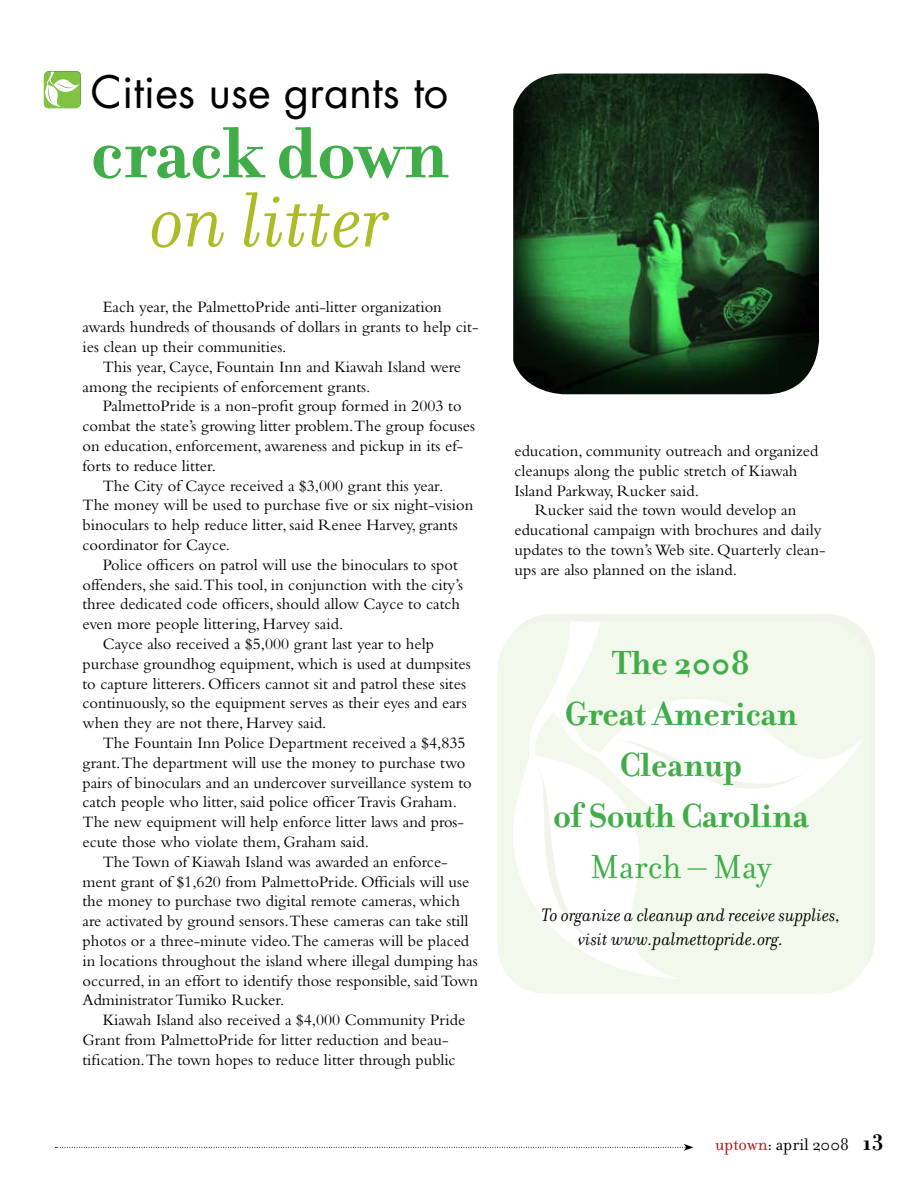
<style>
.page{position:relative;width:918px;height:1188px;background:#fff}
.page>*{position:absolute;margin:0;border:0;box-sizing:border-box;transform-origin:0 0}
.t1{font:italic 84px "Filosofia";color:#abbc25}
.t2{font:700 78px "Filosofia";color:#41ad49}
.t3{font:43.5px "Futura";color:#000}
.t4{font:700 36px/51px "Filosofia";color:#41ad49;text-align:center}
.t5{font:36px "Filosofia";color:#41ad49}
.t6{font:italic 19.5px/23.4px "Filosofia";color:#000}
.t7{font:18px "Filosofia";color:#000}
.t8{font:16.5px/19.8px "Bembo";color:#000}
.s1{color:#af1116}
.s2{font-weight:700;font-size:24px}
</style>
<div class="page">
<svg style="left:56px;top:1144px;width:637px;height:7px"></svg>
<svg style="left:525px;top:614px;width:350px;height:345px;background:#f3f5ed"></svg>
<svg style="left:497px;top:622px;width:373px;height:372px;fill:#f2f9ec"></svg>
<svg style="left:513px;top:622px;width:352px;height:357px;fill:#f2f9ec"></svg>
<svg style="left:535px;top:740px;width:278px;height:211px"></svg>
<img style="left:513px;top:74px;width:306px;height:320px">
<svg style="left:44px;top:71px;width:37px;height:37px"></svg>
<h3 class="t3" style="left:91px;top:62px;width:359px">Cities use grants to</h3>
<h2 class="t2" style="left:91px;top:106px;width:359px">crack down</h2>
<h1 class="t1" style="left:151px;top:175px;width:239px">on litter</h1>
<p class="t8" style="left:83px;top:297px;width:398px;text-indent:20px">Each year, the PalmettoPride anti-litter organization awards hundreds of thousands of dollars in grants to help cit&shy;ies clean up their communities.</p>
<p class="t8" style="left:83px;top:356px;width:380px;text-indent:20px">This year, Cayce, Fountain Inn and Kiawah Island were among the recipients of enforcement grants.</p>
<p class="t8" style="left:103px;top:396px;width:360px">PalmettoPride is a non-profit group formed in 2003 to</p>
<p class="t8" style="left:83px;top:416px;width:394px">combat the state’s growing litter problem.The group focuses</p>
<p class="t8" style="left:83px;top:436px;width:382px">on education, enforcement, awareness and pickup in its ef-</p>
<p class="t8" style="left:83px;top:455px;width:135px">forts to reduce litter.</p>
<p class="t8" style="left:103px;top:475px;width:342px">The City of Cayce received a $3,000 grant this year.</p>
<p class="t8" style="left:83px;top:495px;width:392px">The money will be used to purchase five or six night-vision</p>
<p class="t8" style="left:83px;top:515px;width:377px">binoculars to help reduce litter, said Renee Harvey, grants</p>
<p class="t8" style="left:83px;top:535px;width:149px">coordinator for Cayce.</p>
<p class="t8" style="left:103px;top:554px;width:357px">Police officers on patrol will use the binoculars to spot</p>
<p class="t8" style="left:83px;top:574px;width:382px">offenders, she said.This tool, in conjunction with the city’s</p>
<p class="t8" style="left:83px;top:594px;width:379px">three dedicated code officers, should allow Cayce to catch</p>
<p class="t8" style="left:83px;top:614px;width:262px">even more people littering, Harvey said.</p>
<p class="t8" style="left:103px;top:634px;width:333px">Cayce also received a $5,000 grant last year to help</p>
<p class="t8" style="left:83px;top:653px;width:390px">purchase groundhog equipment, which is used at dumpsites</p>
<p class="t8" style="left:83px;top:673px;width:385px">to capture litterers. Officers cannot sit and patrol these sites</p>
<p class="t8" style="left:83px;top:693px;width:386px">continuously, so the equipment serves as their eyes and ears</p>
<p class="t8" style="left:83px;top:713px;width:246px">when they are not there, Harvey said.</p>
<p class="t8" style="left:103px;top:733px;width:364px">The Fountain Inn Police Department received a $4,835</p>
<p class="t8" style="left:83px;top:752px;width:384px">grant.The department will use the money to purchase two</p>
<p class="t8" style="left:83px;top:772px;width:391px">pairs of binoculars and an undercover surveillance system to</p>
<p class="t8" style="left:83px;top:792px;width:376px">catch people who litter, said police officer Travis Graham.</p>
<p class="t8" style="left:83px;top:812px;width:383px">The new equipment will help enforce litter laws and pros-</p>
<p class="t8" style="left:83px;top:832px;width:288px">ecute those who violate them, Graham said.</p>
<p class="t8" style="left:103px;top:851px;width:347px">The Town of Kiawah Island was awarded an enforce-</p>
<p class="t8" style="left:83px;top:871px;width:388px">ment grant of $1,620 from PalmettoPride. Officials will use</p>
<p class="t8" style="left:83px;top:891px;width:379px">the money to purchase two digital remote cameras, which</p>
<p class="t8" style="left:83px;top:911px;width:388px">are activated by ground sensors.These cameras can take still</p>
<p class="t8" style="left:83px;top:931px;width:388px">photos or a three-minute video.The cameras will be placed</p>
<p class="t8" style="left:83px;top:950px;width:397px">in locations throughout the island where illegal dumping has</p>
<p class="t8" style="left:83px;top:970px;width:397px">occurred, in an effort to identify those responsible, said Town</p>
<p class="t8" style="left:83px;top:990px;width:203px">Administrator Tumiko Rucker.</p>
<p class="t8" style="left:103px;top:1010px;width:364px">Kiawah Island also received a $4,000 Community Pride</p>
<p class="t8" style="left:83px;top:1030px;width:368px">Grant from PalmettoPride for litter reduction and beau-</p>
<p class="t8" style="left:83px;top:1049px;width:375px">tification.The town hopes to reduce litter through public</p>
<p class="t8" style="left:514px;top:441px;width:305px">education, community outreach and organized cleanups along the public stretch of Kiawah<br>Island Parkway, Rucker said.</p>
<p class="t8" style="left:514px;top:500px;width:313px;text-indent:20px">Rucker said the town would develop an educational campaign with brochures and daily updates to the town’s Web site. Quarterly clean&shy;ups are also planned on the island.</p>
<h3 class="t4" style="left:553px;top:638px;width:257px">The 2008<br>Great American<br>Cleanup<br>of South Carolina</h3>
<h3 class="t5" style="left:590px;top:847px;width:183px">March – May</h3>
<p class="t6" style="left:578px;top:904px;width:264px;text-indent:-37px">To organize a cleanup and receive supplies, visit www.palmettopride.org.</p>
<p class="t7" style="left:716px;top:1135px;width:170px"><span class="s1">uptown</span>: april 2008 <span class="s2">13</span></p>
</div>
